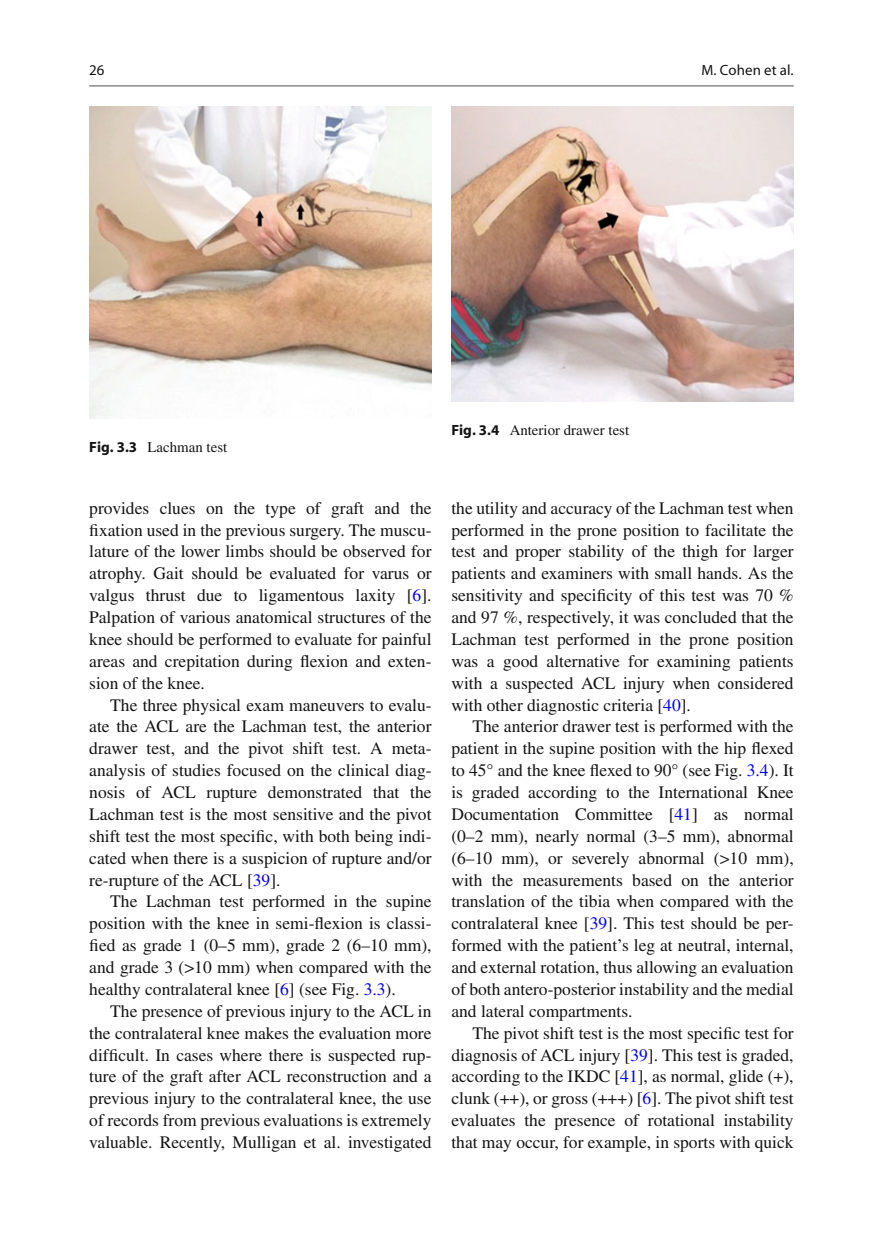
<style>
.page{position:relative;width:883px;height:1260px;background:#fff}
.page>*{position:absolute;margin:0;border:0;box-sizing:border-box;transform-origin:0 0}
.t1{font:17.5px/21.9px "Times";color:#131413;text-align:justify}
.t2{font:14.88px "Times";color:#131413}
.t3{font:14.88px "Myriad";letter-spacing:.01em;color:#131413}
.s1{font-family:"Myriad";font-weight:700}
.s2{color:#00f}
</style>
<div class="page">
<img style="left:89px;top:106px;width:343px;height:312px">
<img style="left:451px;top:106px;width:343px;height:296px">
<hr style="left:89px;top:85px;width:705px;height:2px;background:#989898">
<p class="t3" style="left:89px;top:64px;width:17px">26</p>
<p class="t3" style="left:701px;top:64px;width:94px">M. Cohen et al.</p>
<p class="t2" style="left:89px;top:441px;width:140px"><span class="s1">Fig. 3.3</span> Lachman test</p>
<p class="t1" style="left:89px;top:499px;width:344px">provides clues on the type of graft and the fixation used in the previous surgery. The muscu&shy;lature of the lower limbs should be observed for atrophy. Gait should be evaluated for varus or valgus thrust due to ligamentous laxity [ <span class="s2">6</span> ].<br>Palpation of various anatomical structures of the knee should be performed to evaluate for painful areas and crepitation during flexion and exten&shy;sion of the knee.</p>
<p class="t1" style="left:89px;top:695px;width:344px;text-indent:21px">The three physical exam maneuvers to evalu&shy;ate the ACL are the Lachman test, the anterior drawer test, and the pivot shift test. A meta&shy;analysis of studies focused on the clinical diag&shy;nosis of ACL rupture demonstrated that the Lachman test is the most sensitive and the pivot shift test the most specific, with both being indi&shy;cated when there is a suspicion of rupture and/or re-rupture of the ACL [ <span class="s2">39</span> ].</p>
<p class="t1" style="left:89px;top:892px;width:344px;text-indent:21px">The Lachman test performed in the supine position with the knee in semi-flexion is classi&shy;fied as grade 1 (0–5 mm), grade 2 (6–10 mm), and grade 3 (&gt;10 mm) when compared with the healthy contralateral knee [ <span class="s2">6</span> ] (see Fig. <span class="s2">3.3</span> ).</p>
<p class="t1" style="left:89px;top:1002px;width:344px;text-indent:21px">The presence of previous injury to the ACL in the contralateral knee makes the evaluation more difficult. In cases where there is suspected rup&shy;ture of the graft after ACL reconstruction and a previous injury to the contralateral knee, the use of records from previous evaluations is extremely valuable. Recently, Mulligan et al. investigated</p>
<p class="t2" style="left:451px;top:425px;width:179px"><span class="s1">Fig. 3.4</span> Anterior drawer test</p>
<p class="t1" style="left:451px;top:499px;width:344px">the utility and accuracy of the Lachman test when performed in the prone position to facilitate the test and proper stability of the thigh for larger patients and examiners with small hands. As the sensitivity and specificity of this test was 70 % and 97 %, respectively, it was concluded that the Lachman test performed in the prone position was a good alternative for examining patients with a suspected ACL injury when considered with other diagnostic criteria [ <span class="s2">40</span> ].</p>
<p class="t1" style="left:451px;top:717px;width:344px;text-indent:21px">The anterior drawer test is performed with the patient in the supine position with the hip flexed to 45° and the knee flexed to 90° (see Fig. <span class="s2">3.4</span> ). It is graded according to the International Knee Documentation Committee [ <span class="s2">41</span> ] as normal (0–2 mm), nearly normal (3–5 mm), abnormal (6–10 mm), or severely abnormal (&gt;10 mm), with the measurements based on the anterior translation of the tibia when compared with the contralateral knee [ <span class="s2">39</span> ]. This test should be per&shy;formed with the patient’s leg at neutral, internal, and external rotation, thus allowing an evaluation of both antero-posterior instability and the medial and lateral compartments.</p>
<p class="t1" style="left:451px;top:1024px;width:344px;text-indent:21px">The pivot shift test is the most specific test for diagnosis of ACL injury [ <span class="s2">39</span> ]. This test is graded, according to the IKDC [ <span class="s2">41</span> ], as normal, glide (+), clunk (++), or gross (+++) [ <span class="s2">6</span> ]. The pivot shift test evaluates the presence of rotational instability that may occur, for example, in sports with quick</p>
</div>
